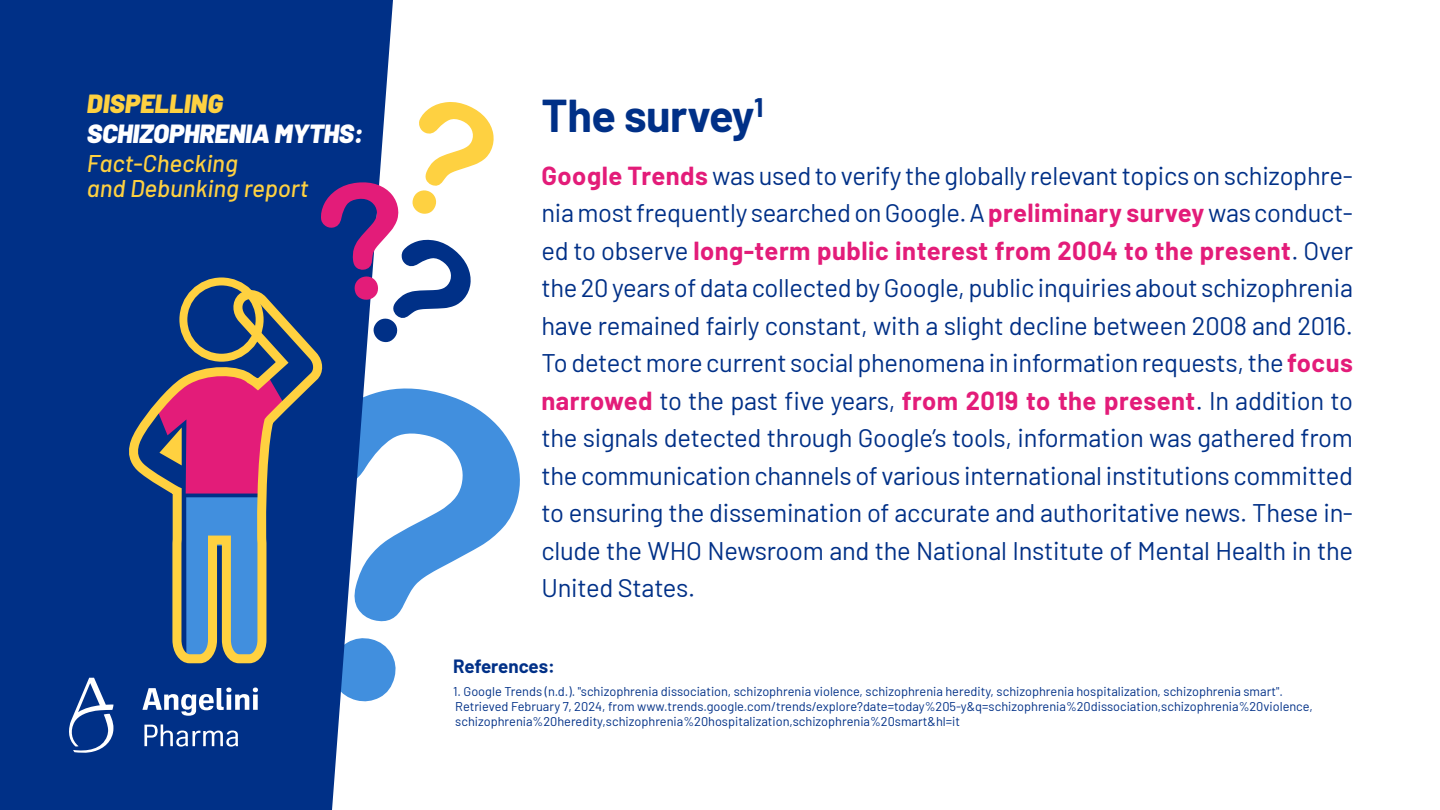
<style>
.page{position:relative;width:1440px;height:810px;background:#fff}
.page>*{position:absolute;margin:0;border:0;box-sizing:border-box;transform-origin:0 0}
.t1{font:700 45px "Barlow";letter-spacing:-.01em;color:#003087}
.t2{font:italic 900 26.25px "Barlow";letter-spacing:-.01em;color:#fff}
.t3{font:italic 900 26.25px "Barlow";color:#fed141}
.t4{font:25.5px/37.5px "Barlow";letter-spacing:-.01em;color:#003087;text-align:justify}
.t5{font:italic 500 24.15px/24.8px "Barlow";color:#fed141}
.t6{font:700 18.75px "Barlow";letter-spacing:-.005em;color:#003087}
.t7{font:12.75px/15.3px "Barlow";color:#003087}
.s1{font-weight:700;color:#e31c79}
</style>
<div class="page">
<svg style="left:393px;top:388px;width:127px;height:294px"></svg>
<svg style="left:0;top:0;width:393px;height:810px;background:#124091"></svg>
<svg style="left:67px;top:678px;width:47px;height:75px"></svg>
<svg style="left:142px;top:688px;width:116px;height:28px"></svg>
<svg style="left:144px;top:724px;width:94px;height:23px"></svg>
<svg style="left:321px;top:102px;width:173px;height:240px"></svg>
<svg style="left:124px;top:281px;width:208px;height:387px;background:#4c5282"></svg>
<p class="t3" style="left:87px;top:84px;width:137px">DISPELLING</p>
<p class="t2" style="left:87px;top:114px;width:278px">SCHIZOPHRENIA MYTHS:</p>
<p class="t5" style="left:87px;top:149px;width:223px">Fact-Checking<br>and Debunking report</p>
<h1 class="t1" style="left:542px;top:82px;width:223px">The survey<sup>1</sup></h1>
<p class="t4" style="left:542px;top:155px;width:813px"><span class="s1">Google Trends</span> was used to verify the globally relevant topics on schizophre&shy;nia most frequently searched on Google. A <span class="s1">preliminary survey</span> was conduct&shy;ed to observe <span class="s1">long-term public interest from 2004 to the present</span>. Over the 20 years of data collected by Google, public inquiries about schizophrenia have remained fairly constant, with a slight decline between 2008 and 2016.<br>To detect more current social phenomena in information requests, the <span class="s1">focus narrowed</span> to the past five years, <span class="s1">from 2019 to the present</span>. In addition to the signals detected through Google’s tools, information was gathered from the communication channels of various international institutions committed to ensuring the dissemination of accurate and authoritative news. These in&shy;clude the WHO Newsroom and the National Institute of Mental Health in the United States.</p>
<p class="t6" style="left:453px;top:652px;width:103px">References:</p>
<p class="t7" style="left:453px;top:682px;width:861px">1. Google Trends (n.d.). "schizophrenia dissociation, schizophrenia violence, schizophrenia heredity, schizophrenia hospitalization, schizophrenia smart".<br>Retrieved February 7, 2024, from www.trends.google.com/trends/explore?date=today%205-y&amp;q=schizophrenia%20dissociation,schizophrenia%20violence, schizophrenia%20heredity,schizophrenia%20hospitalization,schizophrenia%20smart&amp;hl=it</p>
</div>
